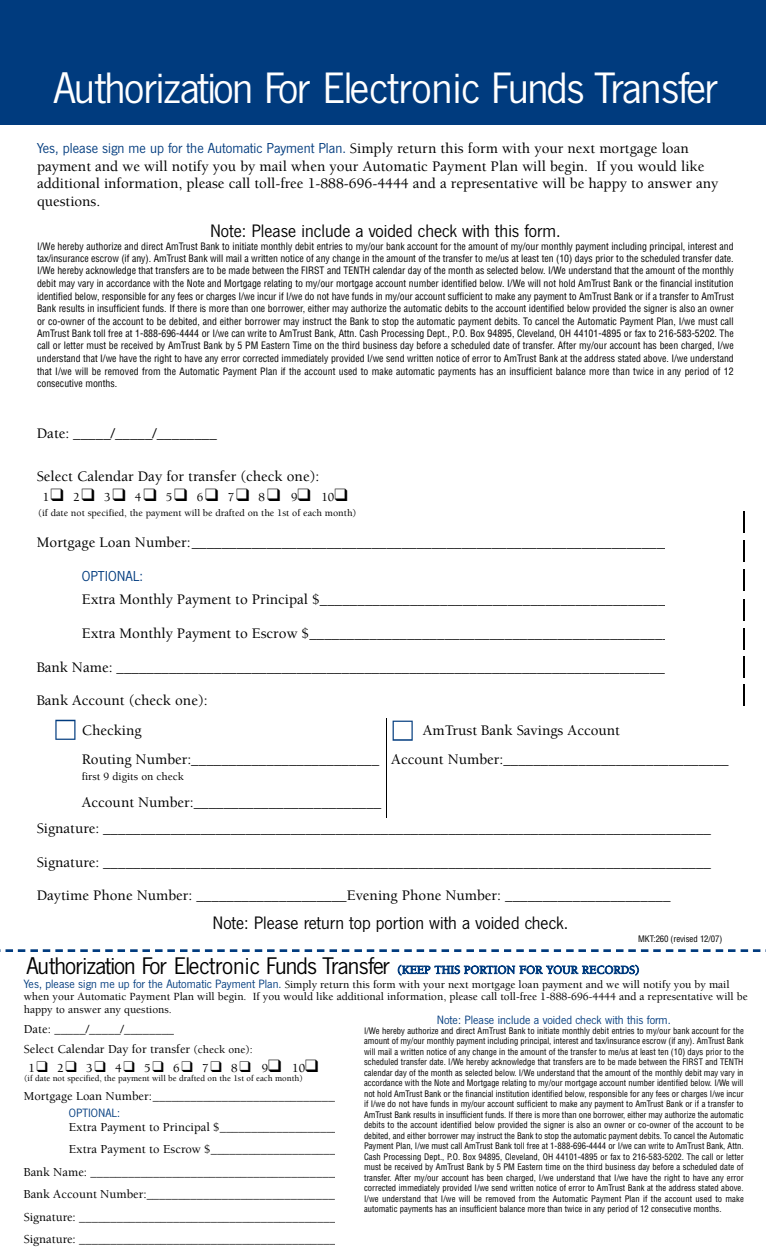
<style>
.page{position:relative;width:766px;height:1260px;background:#fff}
.page>*{position:absolute;margin:0;border:0;box-sizing:border-box;transform-origin:0 0}
.t1{font:45.62px "News Got T";letter-spacing:-.03em;color:#fff}
.t2{font:25px "News Got T";letter-spacing:-.03em;color:#000}
.t3{font:18.75px "News Got T";color:#000}
.t4{font:500 15px/17.5px "Berkeley";color:#000}
.t5{font:15px "News Got T";color:#003b7e}
.t6{font:500 12.5px/19.8px "Berkeley";color:#000}
.t7{font:12.5px "News Got T";color:#003b7e}
.t8{font:500 11.25px/12.5px "Berkeley";color:#000}
.t9{font:condensed 10px/12.5px "Helvetica";letter-spacing:.005em;color:#000;text-align:justify}
.t10{font:500 10px "Berkeley";color:#000}
.t11{font:condensed 8.75px/10.5px "Helvetica";color:#000;text-align:justify}
.t12{font:500 8.75px "Berkeley";color:#000}
.s1{font-family:"Berkeley";font-weight:500;color:#000}
.s2{font-family:"Berkeley";font-weight:500;font-size:11.88px;color:#003b7e}
.s3{font-family:"News Got T";font-weight:400;font-size:12.5px;color:#003b7e}
.s4{font-size:11.25px}
</style>
<div class="page">
<div style="left:0;top:0;width:765px;height:125px;background:#003b7e"></div>
<svg style="left:743px;top:511px;width:1px;height:22px"></svg>
<svg style="left:743px;top:540px;width:1px;height:22px"></svg>
<svg style="left:743px;top:569px;width:1px;height:22px"></svg>
<svg style="left:743px;top:599px;width:1px;height:21px"></svg>
<svg style="left:743px;top:628px;width:1px;height:21px"></svg>
<svg style="left:743px;top:656px;width:1px;height:22px"></svg>
<svg style="left:743px;top:684px;width:1px;height:22px"></svg>
<svg style="left:0;top:949px;width:249px;height:3px"></svg>
<svg style="left:255px;top:949px;width:243px;height:3px"></svg>
<svg style="left:504px;top:949px;width:81px;height:3px"></svg>
<svg style="left:591px;top:949px;width:175px;height:3px"></svg>
<svg style="left:55px;top:720px;width:20px;height:20px"></svg>
<svg style="left:392px;top:720px;width:20px;height:21px"></svg>
<hr style="left:386px;top:718px;width:1px;height:99px;background:#000">
<h1 class="t1" style="left:54px;top:73px;width:665px">Authorization For Electronic Funds Transfer</h1>
<h3 class="t5" style="left:37px;top:143px;width:653px">Yes, please sign me up for the Automatic Payment Plan. <span class="s1">Simply return this form with your next mortgage loan</span></h3>
<h3 class="t4" style="left:37px;top:158px;width:682px">payment and we will notify you by mail when your Automatic Payment Plan will begin. If you would like additional information, please call toll-free 1-888-696-4444 and a representative will be happy to answer any questions.</h3>
<h3 class="t3" style="left:210px;top:224px;width:352px">Note: Please include a voided check with this form.</h3>
<p class="t9" style="left:37px;top:240px;width:698px">I/We hereby authorize and direct AmTrust Bank to initiate monthly debit entries to my/our bank account for the amount of my/our monthly payment including principal, interest and tax/insurance escrow (if any). AmTrust Bank will mail a written notice of any change in the amount of the transfer to me/us at least ten (10) days prior to the scheduled transfer date.<br>I/We hereby acknowledge that transfers are to be made between the FIRST and TENTH calendar day of the month as selected below. I/We understand that the amount of the monthly debit may vary in accordance with the Note and Mortgage relating to my/our mortgage account number identified below. I/We will not hold AmTrust Bank or the financial institution identified below, responsible for any fees or charges I/we incur if I/we do not have funds in my/our account sufficient to make any payment to AmTrust Bank or if a transfer to AmTrust Bank results in insufficient funds. If there is more than one borrower, either may authorize the automatic debits to the account identified below provided the signer is also an owner or co-owner of the account to be debited, and either borrower may instruct the Bank to stop the automatic payment debits. To cancel the Automatic Payment Plan, I/we must call AmTrust Bank toll free at 1-888-696-4444 or I/we can write to AmTrust Bank, Attn. Cash Processing Dept., P.O. Box 94895, Cleveland, OH 44101-4895 or fax to 216-583-5202. The call or letter must be received by AmTrust Bank by 5 PM Eastern Time on the third business day before a scheduled date of transfer. After my/our account has been charged, I/we understand that I/we have the right to have any error corrected immediately provided I/we send written notice of error to AmTrust Bank at the address stated above. I/we understand that I/we will be removed from the Automatic Payment Plan if the account used to make automatic payments has an insufficient balance more than twice in any period of 12 consecutive months.</p>
<h3 class="t4" style="left:37px;top:426px;width:181px">Date: _____/_____/________</h3>
<h3 class="t4" style="left:37px;top:469px;width:284px">Select Calendar Day for transfer (check one):</h3>
<h3 class="t6" style="left:43px;top:488px;width:306px">1❑ 2❑ 3❑ 4❑ 5❑ 6❑ 7❑ 8❑ 9❑ 10❑</h3>
<p class="t10" style="left:38px;top:509px;width:319px">(if date not specified, the payment will be drafted on the 1st of each month)</p>
<h3 class="t4" style="left:37px;top:534px;width:681px">Mortgage Loan Number:______________________________________________________________________</h3>
<h3 class="t5" style="left:82px;top:570px;width:63px">OPTIONAL:</h3>
<h3 class="t4" style="left:82px;top:592px;width:637px">Extra Monthly Payment to Principal $_____________________________________________________</h3>
<h3 class="t4" style="left:82px;top:626px;width:604px">Extra Monthly Payment to Escrow $__________________________________________________</h3>
<h3 class="t4" style="left:37px;top:659px;width:644px">Bank Name: ___________________________________________________________________________</h3>
<h3 class="t4" style="left:82px;top:687px;width:127px;line-height:30px;text-indent:-45px">Bank Account (check one):<br>Checking</h3>
<h3 class="t4" style="left:82px;top:717px;width:648px;line-height:28.8px;text-indent:341px">AmTrust Bank Savings Account<br>Routing Number:_________________________ Account Number:______________________________</h3>
<p class="t8" style="left:82px;top:771px;width:104px">first 9 digits on check</p>
<h3 class="t4" style="left:37px;top:790px;width:675px;line-height:26.1px;text-indent:45px">Account Number:_________________________<br>Signature: _________________________________________________________________________________</h3>
<h3 class="t4" style="left:37px;top:854px;width:675px">Signature: _________________________________________________________________________________</h3>
<h3 class="t4" style="left:37px;top:888px;width:635px">Daytime Phone Number: ____________________Evening Phone Number: ______________________</h3>
<h3 class="t3" style="left:212px;top:916px;width:357px">Note: Please return top portion with a voided check.</h3>
<p class="t11" style="left:638px;top:934px;width:86px">M K T:260 (revised 12/07)</p>
<h2 class="t2" style="left:27px;top:957px;width:614px">Authorization For Electronic Funds Transfer <span class="s2">(KEEP THIS PORTION FOR YOUR RECORDS)</span></h2>
<p class="t8" style="left:24px;top:979px;width:725px"><span class="s3">Yes, please sign me up for the Automatic Payment Plan.</span> Simply return this form with your next mortgage loan payment and we will notify you by mail when your Automatic Payment Plan will begin. If you would like additional information, please call toll-free 1-888-696-4444 and a representative will be happy to answer any questions.</p>
<h3 class="t7" style="left:436px;top:1015px;width:235px">Note: Please include a voided check with this form.</h3>
<p class="t11" style="left:364px;top:1026px;width:381px">I/We hereby authorize and direct AmTrust Bank to initiate monthly debit entries to my/our bank account for the amount of my/our monthly payment including principal, interest and tax/insurance escrow (if any). AmTrust Bank will mail a written notice of any change in the amount of the transfer to me/us at least ten (10) days prior to the scheduled transfer date. I/We hereby acknowledge that transfers are to be made between the FIRST and TENTH calendar day of the month as selected below. I/We understand that the amount of the monthly debit may vary in accordance with the Note and Mortgage relating to my/our mortgage account number identified below. I/We will not hold AmTrust Bank or the financial institution identified below, responsible for any fees or charges I/we incur if I/we do not have funds in my/our account sufficient to make any payment to AmTrust Bank or if a transfer to AmTrust Bank results in insufficient funds. If there is more than one borrower, either may authorize the automatic debits to the account identified below provided the signer is also an owner or co-owner of the account to be debited, and either borrower may instruct the Bank to stop the automatic payment debits. To cancel the Automatic Payment Plan, I/we must call AmTrust Bank toll free at 1-888-696-4444 or I/we can write to AmTrust Bank, Attn.<br>Cash Processing Dept., P.O. Box 94895, Cleveland, OH 44101-4895 or fax to 216-583-5202. The call or letter must be received by AmTrust Bank by 5 PM Eastern time on the third business day before a scheduled date of transfer. After my/our account has been charged, I/we understand that I/we have the right to have any error corrected immediately provided I/we send written notice of error to AmTrust Bank at the address stated above.<br>I/we understand that I/we will be removed from the Automatic Payment Plan if the account used to make automatic payments has an insufficient balance more than twice in any period of 12 consecutive months.</p>
<h3 class="t6" style="left:24px;top:1020px;width:230px">Date: _____/_____/________<br>Select Calendar Day for transfer <span class="s4">(check one):</span></h3>
<h3 class="t6" style="left:24px;top:1087px;width:318px">Mortgage Loan Number:______________________________</h3>
<h3 class="t7" style="left:69px;top:1108px;width:53px">OPTIONAL:</h3>
<h3 class="t6" style="left:69px;top:1118px;width:321px">Extra Payment to Principal $___________________________</h3>
<h3 class="t6" style="left:69px;top:1140px;width:319px">Extra Payment to Escrow $____________________________</h3>
<h3 class="t6" style="left:24px;top:1163px;width:319px">Bank Name: ________________________________________</h3>
<h3 class="t6" style="left:24px;top:1185px;width:325px">Bank Account Number:________________________________</h3>
<h3 class="t6" style="left:24px;top:1208px;width:320px">Signature: __________________________________________</h3>
<h3 class="t6" style="left:24px;top:1230px;width:320px">Signature: __________________________________________</h3>
<h3 class="t6" style="left:29px;top:1059px;width:291px">1❑ 2❑ 3❑ 4❑ 5❑ 6❑ 7❑ 8❑ 9❑ 10❑</h3>
<p class="t12" style="left:24px;top:1075px;width:280px">(if date not specified, the payment will be drafted on the 1st of each month)</p>
</div>
